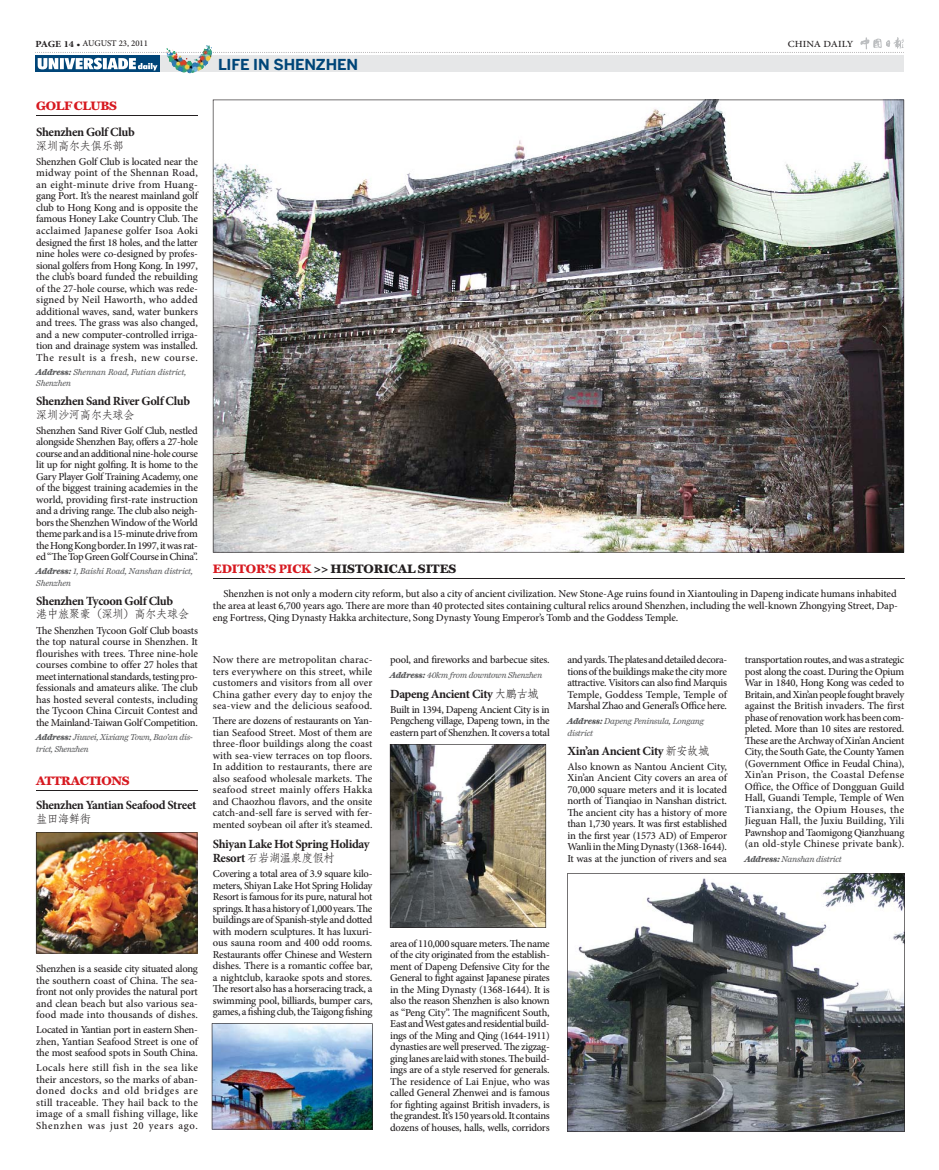
<style>
.page{position:relative;width:939px;height:1170px;background:#fff}
.page>*{position:absolute;margin:0;border:0;box-sizing:border-box;transform-origin:0 0}
.t1{font:700 15px "Benton Sans";letter-spacing:-.01em;color:#004578}
.t2{font:700 12.5px "Minion Pro";letter-spacing:-.03em;color:#231f20}
.t3{font:700 12.5px "Miller Daily Two";letter-spacing:-.005em;color:#231f20}
.t4{font:700 12.5px "Miller Daily Two";letter-spacing:-.03em;color:#d71920}
.t5{font:11.25px "Adobe Fangsong Std Regular GBK EUC H";letter-spacing:-.03em;color:#231f20}
.t6{font:500 10.62px/11.5px "Minion Pro";letter-spacing:-.02em;color:#231f20;text-align:justify}
.t7{font:500 9.38px "Minion Pro";letter-spacing:.01em;color:#231f20;scale:1.1 1}
.t8{font:italic 8.75px/11.2px "Miller Daily Two";letter-spacing:-.03em;color:#58595b}
.t9{font:500 8.75px "Minion Pro";color:#231f20}
.s1{font-weight:700;font-size:9.38px}
.s2{font-size:9.38px}
.s3{font-weight:700}
.s4{color:#d71920}
.s5{font-family:"Minion Pro";font-weight:700;font-size:12.5px}
.s6{font-family:"Adobe Fangsong Std Regular GBK EUC H";font-weight:400;font-size:11.25px}
</style>
<div class="page">
<div style="left:35px;top:56px;width:869px;height:16px;background:#e6e7e8"></div>
<img style="left:182px;top:72px;width:13px;height:1px">
<img style="left:177px;top:70px;width:23px;height:2px">
<div style="left:35px;top:56px;width:125px;height:16px;background:#004578"></div>
<svg style="left:35px;top:37px;width:869px;height:33px"></svg>
<hr style="left:36px;top:115px;width:162px;height:1px;background:#231f20">
<hr style="left:36px;top:790px;width:162px;height:1px;background:#231f20">
<hr style="left:213px;top:578px;width:691px;height:1px;background:#231f20">
<img style="left:213px;top:100px;width:691px;height:452px">
<img style="left:36px;top:832px;width:161px;height:121px">
<img style="left:212px;top:1023px;width:161px;height:106px">
<img style="left:390px;top:744px;width:156px;height:183px">
<svg style="left:567px;top:873px;width:338px;height:258px"></svg>
<p class="t9" style="left:36px;top:40px;width:114px"><span class="s1">PAGE 14</span> <span class="s2">•</span> AUGUST 23, 2011</p>
<p class="t4" style="left:36px;top:101px;width:82px">GOLF CLUBS</p>
<p class="t2" style="left:36px;top:127px;width:100px">Shenzhen Golf Club</p>
<p class="t5" style="left:36px;top:141px;width:89px">深圳高尔夫俱乐部</p>
<p class="t6" style="left:36px;top:157px;width:163px">Shenzhen Golf Club is located near the midway point of the Shennan Road, an eight-minute drive from Huang&shy;gang Port. It’s the nearest mainland golf club to Hong Kong and is opposite the famous Honey Lake Country Club. The acclaimed Japanese golfer Isoa Aoki designed the first 18 holes, and the latter nine holes were co-designed by profes&shy;sional golfers from Hong Kong. In 1997, the club’s board funded the rebuilding of the 27-hole course, which was rede&shy;signed by Neil Haworth, who added additional waves, sand, water bunkers and trees. The grass was also changed, and a new computer-controlled irriga&shy;tion and drainage system was installed.<br>The result is a fresh, new course.</p>
<p class="t8" style="left:36px;top:367px;width:151px"><span class="s3">Address:</span> Shennan Road, Futian district,<br>Shenzhen</p>
<p class="t2" style="left:36px;top:396px;width:155px">Shenzhen Sand River Golf Club</p>
<p class="t5" style="left:36px;top:410px;width:100px">深圳沙河高尔夫球会</p>
<p class="t6" style="left:36px;top:425px;width:163px">Shenzhen Sand River Golf Club, nestled alongside Shenzhen Bay, offers a 27-hole course and an additional nine-hole course lit up for night golfing. It is home to the Gary Player Golf Training Academy, one of the biggest training academies in the world, providing first-rate instruction and a driving range. The club also neigh&shy;bors the Shenzhen Window of the World theme park and is a 15-minute drive from the Hong Kong border. In 1997, it was rat&shy;ed “The Top Green Golf Course in China”.</p>
<p class="t8" style="left:36px;top:566px;width:158px"><span class="s3">Address:</span> 1, Baishi Road, Nanshan district,<br>Shenzhen</p>
<p class="t2" style="left:36px;top:596px;width:138px">Shenzhen Tycoon Golf Club</p>
<p class="t5" style="left:36px;top:610px;width:155px">港中旅聚豪（深圳）高尔夫球会</p>
<p class="t6" style="left:36px;top:625px;width:163px">The Shenzhen Tycoon Golf Club boasts the top natural course in Shenzhen. It flourishes with trees. Three nine-hole courses combine to offer 27 holes that meet international standards, testing pro&shy;fessionals and amateurs alike. The club has hosted several contests, including the Tycoon China Circuit Contest and the Mainland-Taiwan Golf Competition.</p>
<p class="t8" style="left:36px;top:732px;width:158px"><span class="s3">Address:</span> Jiuwei, Xixiang Town, Bao’an dis&shy;trict, Shenzhen</p>
<p class="t4" style="left:36px;top:776px;width:95px">ATTRACTIONS</p>
<p class="t2" style="left:36px;top:800px;width:162px">Shenzhen Yantian Seafood Street</p>
<p class="t5" style="left:36px;top:814px;width:56px">盐田海鲜街</p>
<p class="t6" style="left:36px;top:963px;width:163px">Shenzhen is a seaside city situated along the southern coast of China. The sea&shy;front not only provides the natural port and clean beach but also various sea&shy;food made into thousands of dishes.</p>
<p class="t6" style="left:36px;top:1024px;width:163px">Located in Yantian port in eastern Shen&shy;zhen, Yantian Seafood Street is one of the most seafood spots in South China.</p>
<p class="t6" style="left:36px;top:1062px;width:163px">Locals here still fish in the sea like their ancestors, so the marks of aban&shy;doned docks and old bridges are still traceable. They hail back to the image of a small fishing village, like Shenzhen was just 20 years ago.</p>
<h1 class="t1" style="left:218px;top:55px;width:142px">LIFE IN SHENZHEN</h1>
<p class="t7" style="left:788px;top:40px;width:61px">CHINA DAILY</p>
<p class="t3" style="left:213px;top:564px;width:245px"><span class="s4">EDITOR’S PICK</span> &gt;&gt; HISTORICAL SITES</p>
<p class="t6" style="left:213px;top:589px;width:687px;text-indent:11px">Shenzhen is not only a modern city reform, but also a city of ancient civilization. New Stone-Age ruins found in Xiantouling in Dapeng indicate humans inhabited the area at least 6,700 years ago. There are more than 40 protected sites containing cultural relics around Shenzhen, including the well-known Zhongying Street, Dap&shy;eng Fortress, Qing Dynasty Hakka architecture, Song Dynasty Young Emperor’s Tomb and the Goddess Temple.</p>
<p class="t6" style="left:213px;top:655px;width:161px">Now there are metropolitan charac&shy;ters everywhere on this street, while customers and visitors from all over China gather every day to enjoy the sea-view and the delicious seafood.</p>
<p class="t6" style="left:213px;top:716px;width:161px">There are dozens of restaurants on Yan&shy;tian Seafood Street. Most of them are three-floor buildings along the coast with sea-view terraces on top floors.<br>In addition to restaurants, there are also seafood wholesale markets. The seafood street mainly offers Hakka and Chaozhou flavors, and the onsite catch-and-sell fare is served with fer&shy;mented soybean oil after it’s steamed.</p>
<p class="t2" style="left:213px;top:839px;width:158px">Shiyan Lake Hot Spring Holiday</p>
<p class="t5" style="left:213px;top:853px;width:123px"><span class="s5">Resort</span> 石岩湖温泉度假村</p>
<p class="t6" style="left:213px;top:868px;width:161px">Covering a total area of 3.9 square kilo&shy;meters, Shiyan Lake Hot Spring Holiday Resort is famous for its pure, natural hot springs. It has a history of 1,000 years. The buildings are of Spanish-style and dotted with modern sculptures. It has luxuri&shy;ous sauna room and 400 odd rooms.<br>Restaurants offer Chinese and Western dishes. There is a romantic coffee bar, a nightclub, karaoke spots and stores.<br>The resort also has a horseracing track, a swimming pool, billiards, bumper cars, games, a fishing club, the Taigong fishing</p>
<p class="t6" style="left:390px;top:655px;width:161px">pool, and fireworks and barbecue sites.</p>
<p class="t8" style="left:390px;top:670px;width:154px"><span class="s3">Address:</span> 40km from downtown Shenzhen</p>
<p class="t2" style="left:390px;top:688px;width:150px">Dapeng Ancient City <span class="s6">大鹏古城</span></p>
<p class="t6" style="left:390px;top:704px;width:161px">Built in 1394, Dapeng Ancient City is in Pengcheng village, Dapeng town, in the eastern part of Shenzhen. It covers a total</p>
<p class="t6" style="left:390px;top:938px;width:161px">area of 110,000 square meters. The name of the city originated from the establish&shy;ment of Dapeng Defensive City for the General to fight against Japanese pirates in the Ming Dynasty (1368-1644). It is also the reason Shenzhen is also known as “Peng City”. The magnificent South, East and West gates and residential build&shy;ings of the Ming and Qing (1644-1911) dynasties are well preserved. The zigzag&shy;ging lanes are laid with stones. The build&shy;ings are of a style reserved for generals.<br>The residence of Lai Enjue, who was called General Zhenwei and is famous for fighting against British invaders, is the grandest. It’s 150 years old. It contains dozens of houses, halls, wells, corridors</p>
<p class="t6" style="left:567px;top:655px;width:161px">and yards. The plates and detailed decora&shy;tions of the buildings make the city more attractive. Visitors can also find Marquis Temple, Goddess Temple, Temple of Marshal Zhao and General’s Office here.</p>
<p class="t8" style="left:567px;top:716px;width:138px"><span class="s3">Address:</span> Dapeng Peninsula, Longang district</p>
<p class="t2" style="left:567px;top:746px;width:143px">Xin’an Ancient City <span class="s6">新安故城</span></p>
<p class="t6" style="left:567px;top:761px;width:161px">Also known as Nantou Ancient City, Xin’an Ancient City covers an area of 70,000 square meters and it is located north of Tianqiao in Nanshan district.<br>The ancient city has a history of more than 1,730 years. It was first established in the first year (1573 AD) of Emperor Wanli in the Ming Dynasty (1368-1644).<br>It was at the junction of rivers and sea</p>
<p class="t6" style="left:745px;top:655px;width:161px">transportation routes, and was a strategic post along the coast. During the Opium War in 1840, Hong Kong was ceded to Britain, and Xin’an people fought bravely against the British invaders. The first phase of renovation work has been com&shy;pleted. More than 10 sites are restored.<br>These are the Archway of Xin’an Ancient City, the South Gate, the County Yamen (Government Office in Feudal China), Xin’an Prison, the Coastal Defense Office, the Office of Dongguan Guild Hall, Guandi Temple, Temple of Wen Tianxiang, the Opium Houses, the Jieguan Hall, the Juxiu Building, Yili Pawnshop and Taomigong Qianzhuang (an old-style Chinese private bank).</p>
<p class="t8" style="left:745px;top:854px;width:99px"><span class="s3">Address:</span> Nanshan district</p>
</div>
